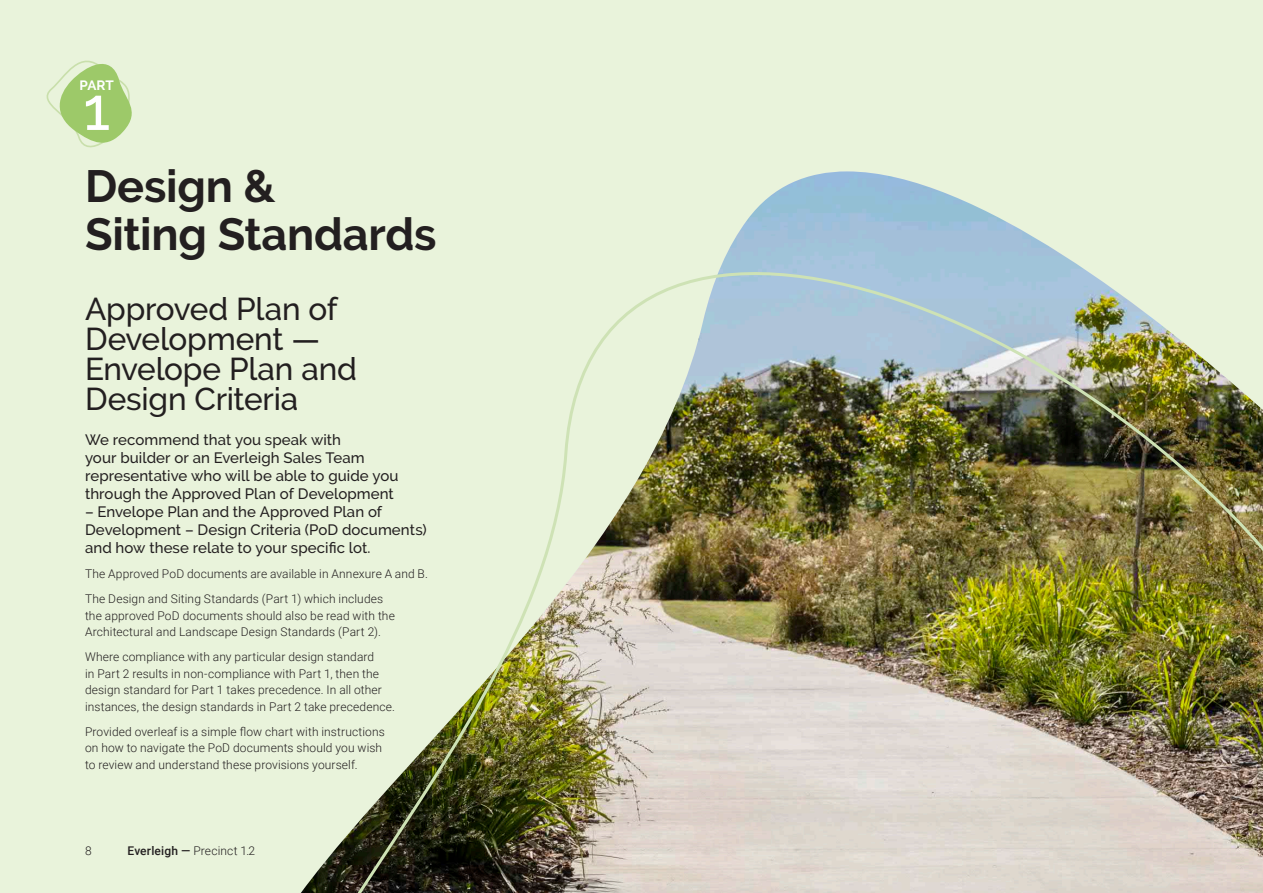
<style>
.page{position:relative;width:1263px;height:893px;background:#fff}
.page>*{position:absolute;margin:0;border:0;box-sizing:border-box;transform-origin:0 0}
.Heading_1{font:500 60px "Raleway";color:#fff}
.Heading_1-2{font:700 45px/48px "Raleway";letter-spacing:-.005em;color:#231f20}
.Heading_2{font:500 31.5px/30px "Raleway";letter-spacing:-.005em;color:#231f20}
.Body_Intro_Paragraph{font:500 15px/18px "Raleway";letter-spacing:.005em;color:#231f20}
.Heading_1-3{font:700 13.5px "Raleway";color:#fff}
.Body{font:300 12px/16.5px "Roboto";letter-spacing:.01em;color:#231f20}
.s1{font-weight:500}
</style>
<div class="page">
<img style="left:0;top:0;width:1263px;height:893px">
<p class="Heading_1-3" style="left:79px;top:77px;width:36px">PART</p>
<p class="Heading_1" style="left:83px;top:74px;width:28px">1</p>
<p class="Heading_1-2" style="left:85px;top:162px;width:353px">Design &amp;<br>Siting Standards</p>
<p class="Heading_2" style="left:85px;top:294px;width:273px">Approved Plan of<br>Development —<br>Envelope Plan and<br>Design Criteria</p>
<p class="Body_Intro_Paragraph" style="left:85px;top:431px;width:315px">We recommend that you speak with<br>your builder or an Everleigh Sales Team representative who will be able to guide you through the Approved Plan of Development</p>
<p class="Body_Intro_Paragraph" style="left:85px;top:503px;width:343px">– Envelope Plan and the Approved Plan of<br>Development – Design Criteria (PoD documents) and how these relate to your specific lot.</p>
<p class="Body" style="left:85px;top:565px;width:344px">The Approved PoD documents are available in Annexure A and B.</p>
<p class="Body" style="left:85px;top:590px;width:311px">The Design and Siting Standards (Part 1) which includes the approved PoD documents should also be read with the<br>Architectural and Landscape Design Standards (Part 2).</p>
<p class="Body" style="left:85px;top:648px;width:312px">Where compliance with any particular design standard<br>in Part 2 results in non-compliance with Part 1, then the design standard for Part 1 takes precedence. In all other instances, the design standards in Part 2 take precedence.</p>
<p class="Body" style="left:85px;top:723px;width:301px">Provided overleaf is a simple flow chart with instructions on how to navigate the PoD documents should you wish to review and understand these provisions yourself.</p>
<p class="Body" style="left:85px;top:842px;width:8px">8</p>
<p class="Body" style="left:128px;top:842px;width:129px"><span class="s1">Everleigh —</span> Precinct 1.2</p>
</div>
